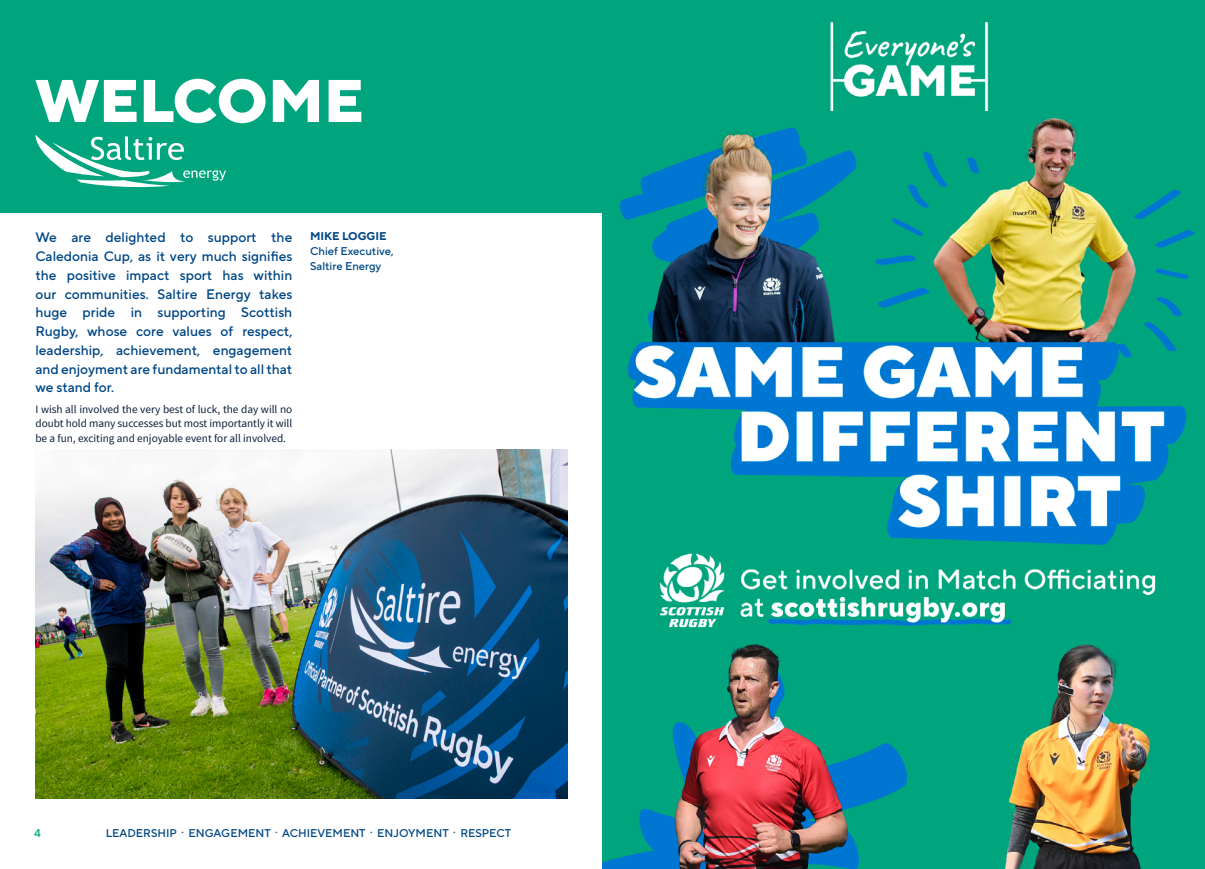
<style>
.page{position:relative;width:1205px;height:869px;background:#fff}
.page>*{position:absolute;margin:0;border:0;box-sizing:border-box;transform-origin:0 0}
.t1{font:800 60px "TT Norms Pro";color:#fff}
.t2{font:500 13.75px/18.8px "TT Norms Pro";color:#004785;text-align:justify}
.t3{font:11.25px/13.8px "Source Sans Pro";color:#0b1e3a}
.t4{font:500 11.25px/15px "TT Norms Pro";color:#004785}
.t5{font:700 11.25px "TT Norms Pro";color:#004785}
.t6{font:500 11.25px "TT Norms Pro";color:#00a57e}
</style>
<div class="page">
<div style="left:0;top:0;width:602px;height:213px;background:#00a57e"></div>
<img style="left:35px;top:449px;width:532px;height:348px">
<svg style="left:35px;top:135px;width:191px;height:52px"></svg>
<img style="left:602px;top:0;width:603px;height:868px">
<h1 class="t1" style="left:35px;top:56px;width:330px">WELCOME</h1>
<p class="t2" style="left:35px;top:227px;width:258px">We are delighted to support the Caledonia Cup, as it very much signifies the positive impact sport has within our communities. Saltire Energy takes huge pride in supporting Scottish Rugby, whose core values of respect, leadership, achievement, engagement and enjoyment are fundamental to all that we stand for.</p>
<p class="t3" style="left:35px;top:402px;width:258px">I wish all involved the very best of luck, the day will no doubt hold many successes but most importantly it will</p>
<p class="t3" style="left:35px;top:431px;width:252px">be a fun, exciting and enjoyable event for all involved.</p>
<p class="t5" style="left:310px;top:228px;width:78px">MIKE LOGGIE</p>
<p class="t4" style="left:310px;top:243px;width:85px">Chief Executive,<br>Saltire Energy</p>
<p class="t6" style="left:34px;top:824px;width:8px">4</p>
<p class="t4" style="left:106px;top:824px;width:407px">LEADERSHIP . ENGAGEMENT . ACHIEVEMENT . ENJOYMENT . RESPECT</p>
</div>
